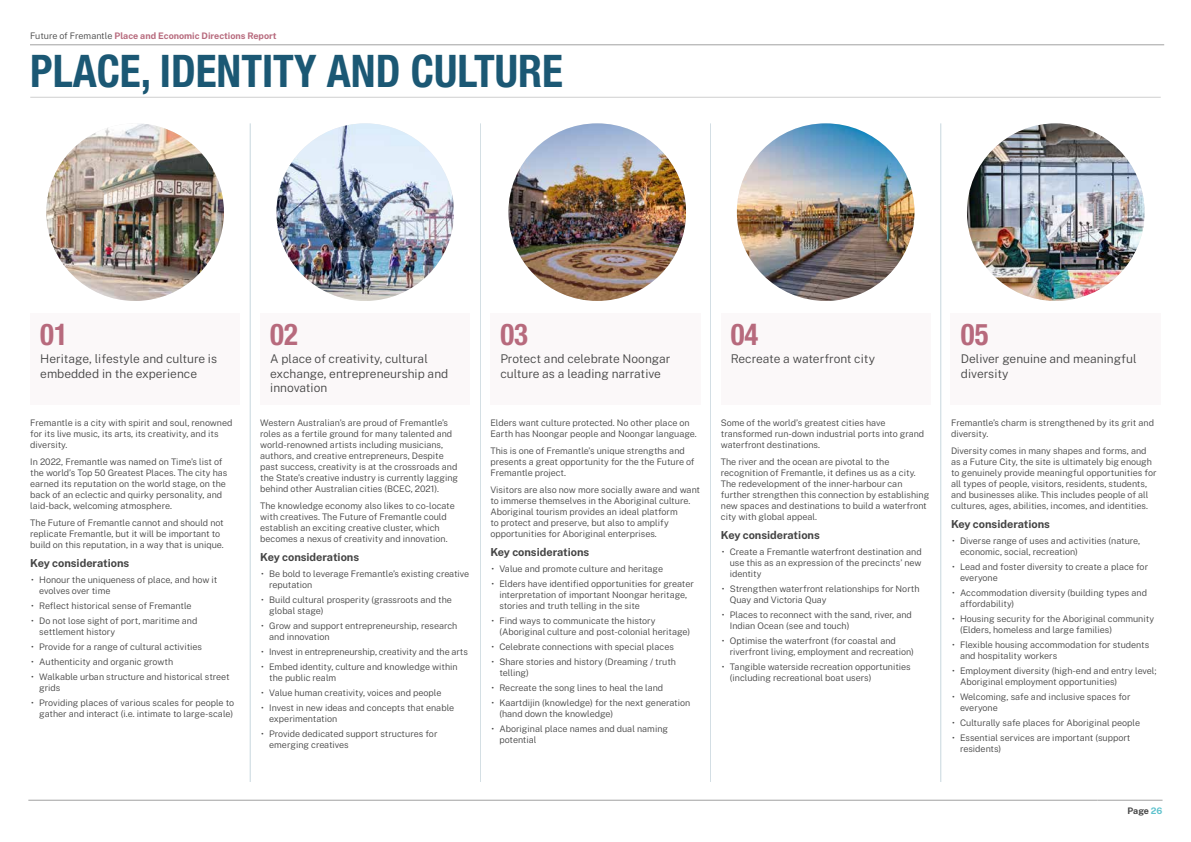
<style>
.page{position:relative;width:1191px;height:842px;background:#fff}
.page>*{position:absolute;margin:0;border:0;box-sizing:border-box;transform-origin:0 0}
.t1{font:700 condensed 45px "Helvetica Neue LT Std";color:#1b5874;scale:.96 1}
.t2{font:700 condensed 30px "Helvetica Neue LT Std";color:#b76a7d;scale:.96 1}
.t3{font:300 12px/14.4px "Public Sans";color:#444}
.t4{font:700 11px "Public Sans";color:#444}
.t5{font:300 9px/11px "Public Sans";color:#444}
.t6{font:700 9px "Public Sans";color:#b76a7d}
.t7{font:700 9px "Public Sans";letter-spacing:-.005em;color:#444}
.s1{font-weight:300;color:#444}
.s2{color:#5fc2cd}
</style>
<div class="page">
<hr style="left:28px;top:800px;width:1069px;height:1px;background:#a1a1a1">
<hr style="left:1097px;top:800px;width:65px;height:1px;background:#a1a1a1">
<hr style="left:30px;top:45px;width:1134px;height:1px;background:#a1a1a1">
<hr style="left:30px;top:97px;width:1130px;height:1px;background:#d0d0d0">
<hr style="left:250px;top:123px;width:1px;height:659px;background:#1b5874">
<hr style="left:480px;top:123px;width:1px;height:659px;background:#1b5874">
<hr style="left:710px;top:123px;width:1px;height:659px;background:#1b5874">
<hr style="left:940px;top:123px;width:1px;height:659px;background:#1b5874">
<img style="left:46px;top:123px;width:178px;height:178px;border-radius:89px">
<img style="left:276px;top:123px;width:178px;height:178px;border-radius:89px">
<img style="left:508px;top:123px;width:178px;height:178px;border-radius:89px">
<img style="left:737px;top:123px;width:177px;height:178px;border-radius:89px">
<img style="left:967px;top:123px;width:177px;height:178px;border-radius:89px">
<div style="left:30px;top:313px;width:210px;height:92px;background:#fbf8f9"></div>
<div style="left:260px;top:313px;width:210px;height:92px;background:#fbf8f9"></div>
<div style="left:490px;top:313px;width:210px;height:92px;background:#fbf8f9"></div>
<div style="left:720px;top:313px;width:210px;height:92px;background:#fbf8f9"></div>
<div style="left:951px;top:313px;width:210px;height:92px;background:#fbf8f9"></div>
<p class="t6" style="left:30px;top:29px;width:248px"><span class="s1">Future of Fremantle</span> Place and Economic Directions Report</p>
<h1 class="t1" style="left:30px;top:44px;width:556px">PLACE, IDENTITY AND CULTURE</h1>
<h2 class="t2" style="left:40px;top:316px;width:30px">01</h2>
<h3 class="t3" style="left:40px;top:351px;width:178px">Heritage, lifestyle and culture is embedded in the experience</h3>
<p class="t5" style="left:30px;top:417px;width:204px">Fremantle is a city with spirit and soul, renowned for its live music, its arts, its creativity, and its diversity.</p>
<p class="t5" style="left:30px;top:456px;width:199px">In 2022, Fremantle was named on Time’s list of the world’s Top 50 Greatest Places. The city has earned its reputation on the world stage, on the back of an eclectic and quirky personality, and laid-back, welcoming atmosphere.</p>
<p class="t5" style="left:30px;top:517px;width:195px">The Future of Fremantle cannot and should not replicate Fremantle, but it will be important to build on this reputation, in a way that is unique.</p>
<p class="t4" style="left:30px;top:555px;width:100px">Key considerations</p>
<p class="t5" style="left:39px;top:574px;width:180px;text-indent:-8px">• Honour the uniqueness of place, and how it evolves over time</p>
<p class="t5" style="left:31px;top:600px;width:162px">• Reflect historical sense of Fremantle</p>
<p class="t5" style="left:39px;top:615px;width:160px;text-indent:-8px">• Do not lose sight of port, maritime and settlement history</p>
<p class="t5" style="left:31px;top:641px;width:172px">• Provide for a range of cultural activities</p>
<p class="t5" style="left:31px;top:656px;width:143px">• Authenticity and organic growth</p>
<p class="t5" style="left:39px;top:671px;width:192px;text-indent:-8px">• Walkable urban structure and historical street grids</p>
<p class="t5" style="left:31px;top:697px;width:204px;text-align:right">• Providing places of various scales for people to gather and interact (i.e. intimate to large-scale)</p>
<h2 class="t2" style="left:270px;top:316px;width:30px">02</h2>
<h3 class="t3" style="left:270px;top:351px;width:180px">A place of creativity, cultural exchange, entrepreneurship and innovation</h3>
<p class="t5" style="left:260px;top:417px;width:199px">Western Australian’s are proud of Fremantle’s roles as a fertile ground for many talented and world-renowned artists including musicians, authors, and creative entrepreneurs, Despite past success, creativity is at the crossroads and the State’s creative industry is currently lagging behind other Australian cities (BCEC, 2021).</p>
<p class="t5" style="left:260px;top:500px;width:196px">The knowledge economy also likes to co-locate with creatives. The Future of Fremantle could establish an exciting creative cluster, which becomes a nexus of creativity and innovation.</p>
<p class="t4" style="left:260px;top:549px;width:100px">Key considerations</p>
<p class="t5" style="left:269px;top:568px;width:202px;text-indent:-8px">• Be bold to leverage Fremantle’s existing creative reputation</p>
<p class="t5" style="left:269px;top:594px;width:184px;text-indent:-8px">• Build cultural prosperity (grassroots and the global stage)</p>
<p class="t5" style="left:269px;top:620px;width:190px;text-indent:-8px">• Grow and support entrepreneurship, research and innovation</p>
<p class="t5" style="left:261px;top:646px;width:208px">• Invest in entrepreneurship, creativity and the arts</p>
<p class="t5" style="left:269px;top:661px;width:190px;text-indent:-8px">• Embed identity, culture and knowledge within the public realm</p>
<p class="t5" style="left:261px;top:687px;width:182px">• Value human creativity, voices and people</p>
<p class="t5" style="left:269px;top:702px;width:187px;text-indent:-8px">• Invest in new ideas and concepts that enable experimentation</p>
<p class="t5" style="left:269px;top:728px;width:170px;text-indent:-8px">• Provide dedicated support structures for emerging creatives</p>
<h2 class="t2" style="left:500px;top:316px;width:30px">03</h2>
<h3 class="t3" style="left:500px;top:351px;width:171px">Protect and celebrate Noongar culture as a leading narrative</h3>
<p class="t5" style="left:490px;top:417px;width:208px">Elders want culture protected. No other place on<br>Earth has Noongar people and Noongar language.</p>
<p class="t5" style="left:490px;top:445px;width:206px">This is one of Fremantle’s unique strengths and presents a great opportunity for the the Future of<br>Fremantle project.</p>
<p class="t5" style="left:490px;top:484px;width:211px">Visitors are also now more socially aware and want to immerse themselves in the Aboriginal culture.<br>Aboriginal tourism provides an ideal platform<br>to protect and preserve, but also to amplify opportunities for Aboriginal enterprises.</p>
<p class="t4" style="left:490px;top:544px;width:100px">Key considerations</p>
<p class="t5" style="left:491px;top:563px;width:173px">• Value and promote culture and heritage</p>
<p class="t5" style="left:499px;top:578px;width:196px;text-indent:-8px">• Elders have identified opportunities for greater interpretation of important Noongar heritage, stories and truth telling in the site</p>
<p class="t5" style="left:499px;top:615px;width:192px;text-indent:-8px">• Find ways to communicate the history (Aboriginal culture and post-colonial heritage)</p>
<p class="t5" style="left:491px;top:641px;width:184px">• Celebrate connections with special places</p>
<p class="t5" style="left:499px;top:656px;width:178px;text-indent:-8px">• Share stories and history (Dreaming / truth telling)</p>
<p class="t5" style="left:491px;top:682px;width:173px">• Recreate the song lines to heal the land</p>
<p class="t5" style="left:499px;top:697px;width:192px;text-indent:-8px">• Kaartdijin (knowledge) for the next generation (hand down the knowledge)</p>
<p class="t5" style="left:499px;top:723px;width:170px;text-indent:-8px">• Aboriginal place names and dual naming potential</p>
<h2 class="t2" style="left:730px;top:316px;width:30px">04</h2>
<h3 class="t3" style="left:730px;top:351px;width:146px">Recreate a waterfront city</h3>
<p class="t5" style="left:721px;top:417px;width:205px">Some of the world’s greatest cities have transformed run-down industrial ports into grand waterfront destinations.</p>
<p class="t5" style="left:721px;top:456px;width:210px">The river and the ocean are pivotal to the recognition of Fremantle, it defines us as a city.<br>The redevelopment of the inner-harbour can further strengthen this connection by establishing new spaces and destinations to build a waterfront city with global appeal.</p>
<p class="t4" style="left:721px;top:527px;width:100px">Key considerations</p>
<p class="t5" style="left:730px;top:546px;width:193px;text-align:justify;text-indent:-8px">• Create a Fremantle waterfront destination and use this as an expression of the precincts’ new identity</p>
<p class="t5" style="left:730px;top:583px;width:191px;text-indent:-8px">• Strengthen waterfront relationships for North<br>Quay and Victoria Quay</p>
<p class="t5" style="left:730px;top:609px;width:184px;text-indent:-8px">• Places to reconnect with the sand, river, and<br>Indian Ocean (see and touch)</p>
<p class="t5" style="left:730px;top:635px;width:186px;text-indent:-8px">• Optimise the waterfront (for coastal and riverfront living, employment and recreation)</p>
<p class="t5" style="left:730px;top:661px;width:182px;text-indent:-8px">• Tangible waterside recreation opportunities (including recreational boat users)</p>
<h2 class="t2" style="left:961px;top:316px;width:30px">05</h2>
<h3 class="t3" style="left:961px;top:351px;width:177px">Deliver genuine and meaningful diversity</h3>
<p class="t5" style="left:951px;top:417px;width:204px">Fremantle’s charm is strengthened by its grit and diversity.</p>
<p class="t5" style="left:951px;top:445px;width:207px">Diversity comes in many shapes and forms, and as a Future City, the site is ultimately big enough to genuinely provide meaningful opportunities for all types of people, visitors, residents, students, and businesses alike. This includes people of all cultures, ages, abilities, incomes, and identities.</p>
<p class="t4" style="left:951px;top:516px;width:100px">Key considerations</p>
<p class="t5" style="left:960px;top:535px;width:182px;text-indent:-8px">• Diverse range of uses and activities (nature, economic, social, recreation)</p>
<p class="t5" style="left:960px;top:561px;width:189px;text-indent:-8px">• Lead and foster diversity to create a place for everyone</p>
<p class="t5" style="left:960px;top:587px;width:188px;text-indent:-8px">• Accommodation diversity (building types and affordability)</p>
<p class="t5" style="left:960px;top:613px;width:195px;text-indent:-8px">• Housing security for the Aboriginal community (Elders, homeless and large families)</p>
<p class="t5" style="left:960px;top:639px;width:191px;text-indent:-8px">• Flexible housing accommodation for students and hospitality workers</p>
<p class="t5" style="left:960px;top:665px;width:198px;text-indent:-8px">• Employment diversity (high-end and entry level;<br>Aboriginal employment opportunities)</p>
<p class="t5" style="left:960px;top:691px;width:172px;text-indent:-8px">• Welcoming, safe and inclusive spaces for everyone</p>
<p class="t5" style="left:952px;top:717px;width:190px">• Culturally safe places for Aboriginal people</p>
<p class="t5" style="left:960px;top:732px;width:172px;text-indent:-8px">• Essential services are important (support residents)</p>
<p class="t7" style="left:1127px;top:804px;width:37px">Page <span class="s2">26</span></p>
</div>
